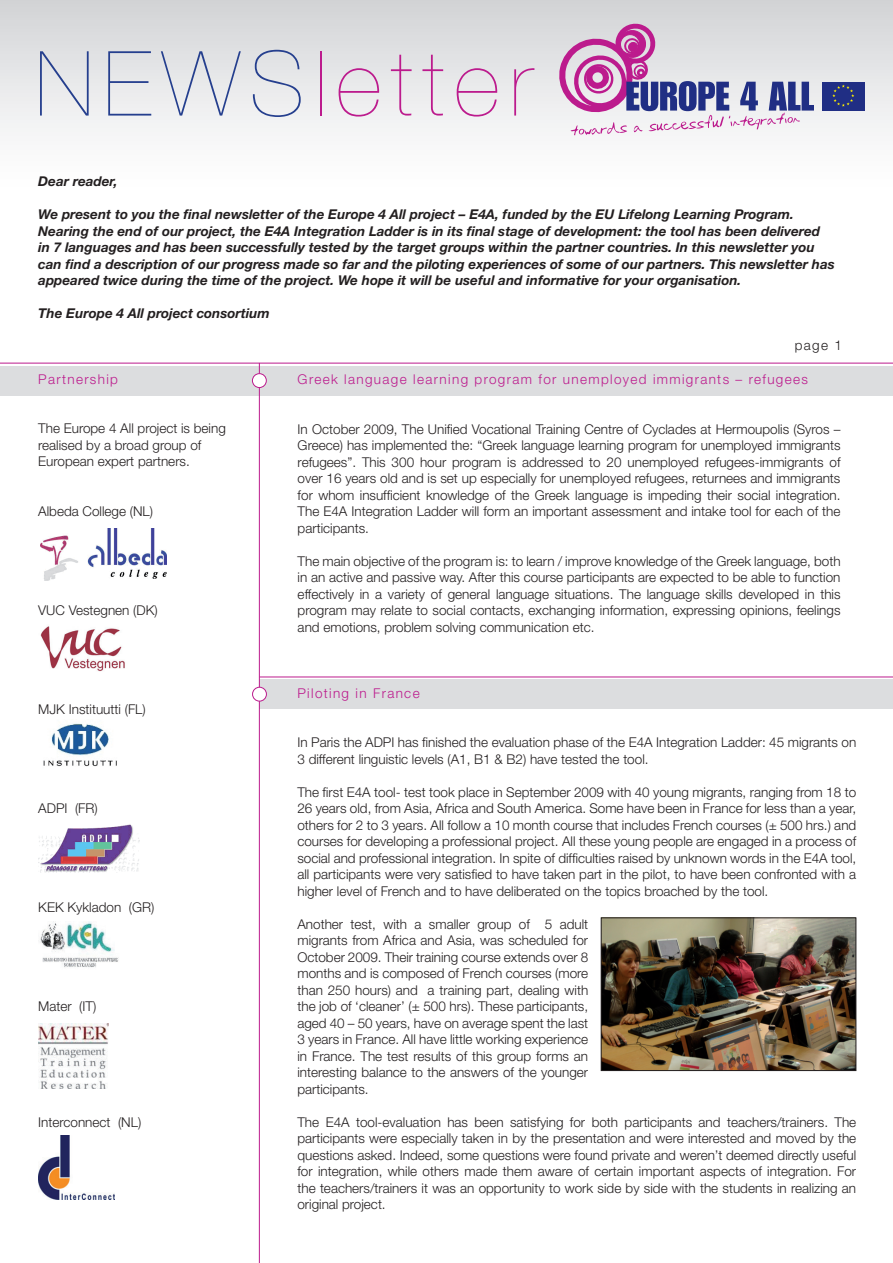
<style>
.page{position:relative;width:893px;height:1263px;background:#fff}
.page>*{position:absolute;margin:0;border:0;box-sizing:border-box;transform-origin:0 0}
.t1{font:200 90px "Helvetica Neue";letter-spacing:.11em;color:#bc1b8d}
.t2{font:300 13.5px/16.5px "Helvetica Neue";color:#231f20;text-align:justify}
.t3{font:italic 700 13.5px/16.5px "Helvetica Neue";color:#231f20}
.t4{font:300 13.5px "Helvetica Neue";letter-spacing:.1em;color:#bc1b8d}
.s1{color:#253f8e}
</style>
<div class="page">
<div style="left:0;top:0;width:893px;height:193px;background:linear-gradient(to bottom,#d3d4d7,#fff)"></div>
<svg style="left:559px;top:24px;width:255px;height:111px"></svg>
<div style="left:822px;top:82px;width:43px;height:29px;background:#202e84"></div>
<svg style="left:832px;top:85px;width:22px;height:22px"></svg>
<hr style="left:0;top:363px;width:893px;height:1px;background:#bc1b8d">
<div style="left:0;top:366px;width:893px;height:30px;background:#dcdddf"></div>
<div style="left:259px;top:679px;width:634px;height:30px;background:#dcdddf"></div>
<hr style="left:259px;top:677px;width:634px;height:1px;background:#bc1b8d">
<img style="left:40px;top:528px;width:127px;height:52px">
<img style="left:40px;top:626px;width:85px;height:46px">
<img style="left:43px;top:723px;width:74px;height:44px">
<img style="left:38px;top:824px;width:102px;height:49px">
<img style="left:40px;top:921px;width:79px;height:47px">
<img style="left:38px;top:1023px;width:70px;height:65px">
<img style="left:38px;top:1135px;width:77px;height:64px">
<hr style="left:259px;top:363px;width:1px;height:900px;background:#bc1b8d">
<div style="left:253px;top:687px;width:13px;height:14px;background:#fff;border-radius:50%"></div>
<div style="left:252px;top:687px;width:15px;height:14px;border:1px solid #bc1b8d;border-radius:50%"></div>
<div style="left:252px;top:374px;width:14px;height:13px;background:#fff;border-radius:50%"></div>
<div style="left:252px;top:373px;width:14px;height:15px;border:1px solid #bc1b8d;border-radius:50%"></div>
<img style="left:603px;top:920px;width:251px;height:149px">
<div style="left:601px;top:918px;width:255px;height:153px;border:1px solid #231f20"></div>
<h1 class="t1" style="left:35px;top:32px;width:499px"><span class="s1">NEWS</span>letter</h1>
<p class="t3" style="left:38px;top:173px;width:81px">Dear reader,</p>
<p class="t3" style="left:38px;top:206px;width:798px">We present to you the final newsletter of the Europe 4 All project – E4A, funded by the EU Lifelong Learning Program.<br>Nearing the end of our project, the E4A Integration Ladder is in its final stage of development: the tool has been delivered in 7 languages and has been successfully tested by the target groups within the partner countries. In this newsletter you can find a description of our progress made so far and the piloting experiences of some of our partners. This newsletter has appeared twice during the time of the project. We hope it will be useful and informative for your organisation.</p>
<p class="t3" style="left:38px;top:305px;width:233px">The Europe 4 All project consortium</p>
<p class="t2" style="left:795px;top:337px;width:49px">page 1</p>
<p class="t4" style="left:298px;top:371px;width:512px">Greek language learning program for unemployed immigrants – refugees</p>
<p class="t2" style="left:298px;top:420px;width:544px">In October 2009, The Unified Vocational Training Centre of Cyclades at Hermoupolis (Syros – Greece) has implemented the: “Greek language learning program for unemployed immigrants refugees”. This 300 hour program is addressed to 20 unemployed refugees-immigrants of over 16 years old and is set up especially for unemployed refugees, returnees and immigrants for whom insufficient knowledge of the Greek language is impeding their social integration.<br>The E4A Integration Ladder will form an important assessment and intake tool for each of the participants.</p>
<p class="t2" style="left:298px;top:552px;width:544px">The main objective of the program is: to learn / improve knowledge of the Greek language, both in an active and passive way. After this course participants are expected to be able to function effectively in a variety of general language situations. The language skills developed in this program may relate to social contacts, exchanging information, expressing opinions, feelings and emotions, problem solving communication etc.</p>
<p class="t4" style="left:38px;top:371px;width:81px">Partnership</p>
<p class="t2" style="left:38px;top:420px;width:189px;text-align:left">The Europe 4 All project is being realised by a broad group of<br>European expert partners.</p>
<p class="t2" style="left:38px;top:503px;width:116px">Albeda College (NL)</p>
<p class="t2" style="left:38px;top:602px;width:121px">VUC Vestegnen (DK)</p>
<p class="t2" style="left:38px;top:701px;width:109px">MJK Instituutti (FL)</p>
<p class="t2" style="left:38px;top:800px;width:61px">ADPI (FR)</p>
<p class="t2" style="left:38px;top:899px;width:118px">KEK Kykladon (GR)</p>
<p class="t2" style="left:38px;top:998px;width:60px">Mater (IT)</p>
<p class="t2" style="left:38px;top:1113px;width:105px">Interconnect (NL)</p>
<p class="t4" style="left:297px;top:684px;width:124px">Piloting in France</p>
<p class="t2" style="left:297px;top:734px;width:560px">In Paris the ADPI has finished the evaluation phase of the E4A Integration Ladder: 45 migrants on<br>3 different linguistic levels (A1, B1 &amp; B2) have tested the tool.</p>
<p class="t2" style="left:297px;top:783px;width:560px">The first E4A tool- test took place in September 2009 with 40 young migrants, ranging from 18 to 26 years old, from Asia, Africa and South America. Some have been in France for less than a year, others for 2 to 3 years. All follow a 10 month course that includes French courses (± 500 hrs.) and courses for developing a professional project. All these young people are engaged in a process of social and professional integration. In spite of difficulties raised by unknown words in the E4A tool, all participants were very satisfied to have taken part in the pilot, to have been confronted with a higher level of French and to have deliberated on the topics broached by the tool.</p>
<p class="t2" style="left:297px;top:915px;width:292px">Another test, with a smaller group of 5 adult migrants from Africa and Asia, was scheduled for October 2009. Their training course extends over 8 months and is composed of French courses (more than 250 hours) and a training part, dealing with the job of ‘cleaner’ (± 500 hrs). These participants, aged 40 – 50 years, have on average spent the last 3 years in France. All have little working experience in France. The test results of this group forms an interesting balance to the answers of the younger participants.</p>
<p class="t2" style="left:297px;top:1113px;width:560px">The E4A tool-evaluation has been satisfying for both participants and teachers/trainers. The participants were especially taken in by the presentation and were interested and moved by the questions asked. Indeed, some questions were found private and weren’t deemed directly useful for integration, while others made them aware of certain important aspects of integration. For the teachers/trainers it was an opportunity to work side by side with the students in realizing an original project.</p>
</div>
